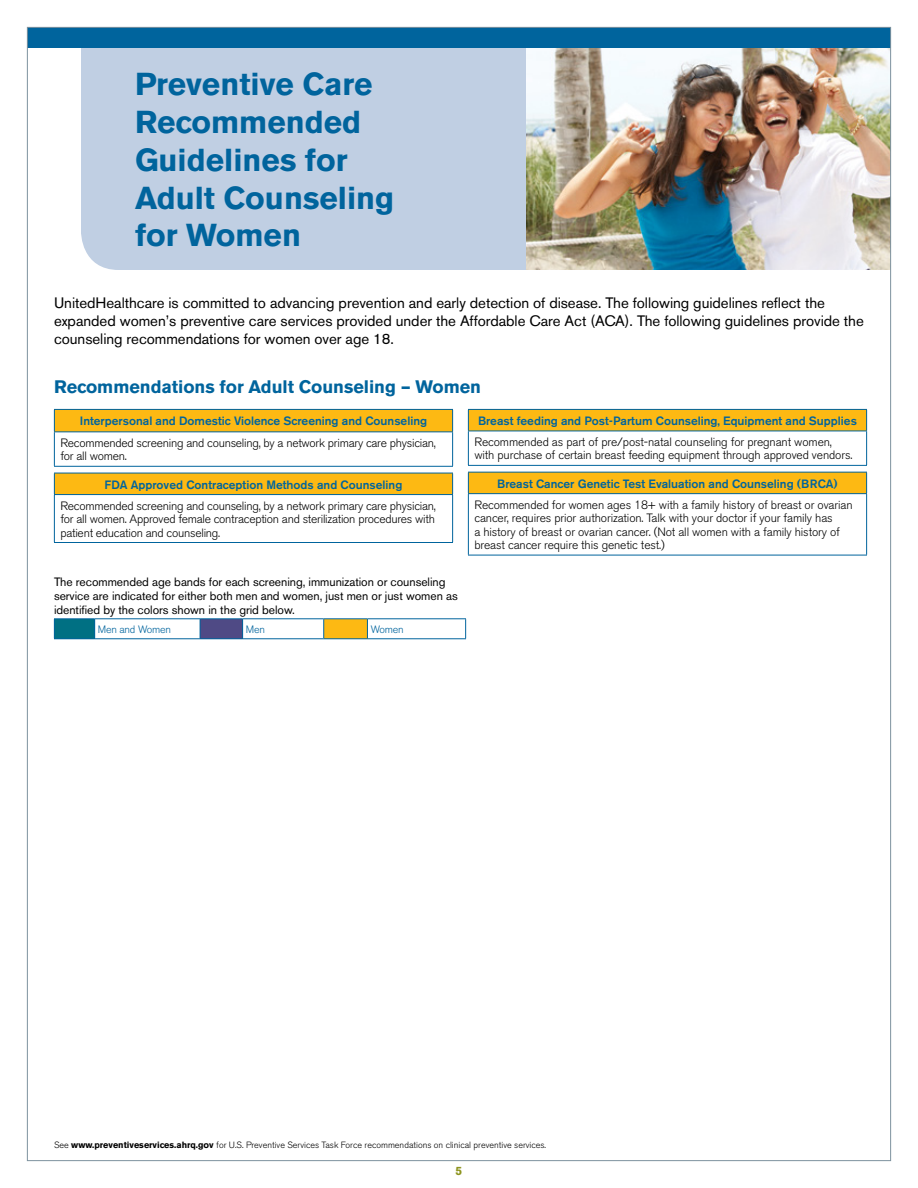
<style>
.page{position:relative;width:918px;height:1188px;background:#fff}
.page>*{position:absolute;margin:0;border:0;box-sizing:border-box;transform-origin:0 0}
.t1{font:700 31.5px/37.8px "Akzidenz Grotesk BE";color:#00649d}
.t2{font:700 18px "Akzidenz Grotesk BE";letter-spacing:-.005em;color:#00649d}
.t3{font:15px/18px "Akzidenz Grotesk BE";letter-spacing:-.005em;color:#000}
.t4{font:300 12px/13.5px "Akzidenz Grotesk BE";letter-spacing:-.01em;color:#000}
.t5{font:500 12px "Akzidenz Grotesk BE";color:#00649d}
.t6{font:12px/14.4px "Akzidenz Grotesk BE";letter-spacing:-.005em;color:#000}
.t7{font:700 12px "Akzidenz Grotesk BE";color:#8d941e}
.t8{font:300 10.65px "Akzidenz Grotesk BE";letter-spacing:-.02em;color:#00649d}
.t9{font:300 9px "Akzidenz Grotesk BE";color:#000}
.s1{font-weight:700}
</style>
<div class="page">
<div style="left:81px;top:48px;width:445px;height:222px;background:#c0cfe3"></div>
<img style="left:526px;top:48px;width:363px;height:222px">
<div style="left:27px;top:27px;width:864px;height:21px;background:#00649d"></div>
<div style="left:54px;top:409px;width:399px;height:23px;background:#fdb913"></div>
<hr style="left:54px;top:432px;width:1px;height:34px;background:#00649d">
<hr style="left:452px;top:432px;width:1px;height:34px;background:#00649d">
<hr style="left:54px;top:466px;width:399px;height:1px;background:#00649d">
<hr style="left:54px;top:409px;width:399px;height:1px;background:#00649d">
<svg style="left:54px;top:410px;width:1px;height:21px"></svg>
<svg style="left:452px;top:410px;width:1px;height:21px"></svg>
<hr style="left:54px;top:431px;width:399px;height:1px;background:#00649d">
<div style="left:54px;top:473px;width:399px;height:22px;background:#fdb913"></div>
<hr style="left:54px;top:495px;width:1px;height:47px;background:#00649d">
<hr style="left:452px;top:495px;width:1px;height:47px;background:#00649d">
<hr style="left:54px;top:542px;width:399px;height:1px;background:#00649d">
<hr style="left:54px;top:473px;width:399px;height:1px;background:#00649d">
<svg style="left:54px;top:473px;width:1px;height:21px"></svg>
<svg style="left:452px;top:473px;width:1px;height:21px"></svg>
<hr style="left:54px;top:494px;width:399px;height:1px;background:#00649d">
<div style="left:468px;top:409px;width:399px;height:22px;background:#fdb913"></div>
<hr style="left:468px;top:431px;width:1px;height:34px;background:#00649d">
<hr style="left:866px;top:431px;width:1px;height:34px;background:#00649d">
<hr style="left:468px;top:465px;width:399px;height:1px;background:#00649d">
<hr style="left:468px;top:409px;width:399px;height:1px;background:#00649d">
<svg style="left:468px;top:410px;width:1px;height:21px"></svg>
<svg style="left:866px;top:410px;width:1px;height:21px"></svg>
<hr style="left:468px;top:431px;width:399px;height:1px;background:#00649d">
<div style="left:468px;top:472px;width:399px;height:22px;background:#fdb913"></div>
<hr style="left:468px;top:472px;width:399px;height:1px;background:#00649d">
<svg style="left:468px;top:473px;width:1px;height:20px"></svg>
<svg style="left:866px;top:473px;width:1px;height:20px"></svg>
<hr style="left:468px;top:493px;width:399px;height:1px;background:#00649d">
<hr style="left:468px;top:494px;width:1px;height:61px;background:#00649d">
<hr style="left:866px;top:494px;width:1px;height:61px;background:#00649d">
<hr style="left:468px;top:555px;width:399px;height:1px;background:#00649d">
<div style="left:54px;top:619px;width:41px;height:20px;background:#007083"></div>
<div style="left:200px;top:619px;width:43px;height:20px;background:#4f4a85"></div>
<div style="left:324px;top:619px;width:43px;height:20px;background:#fdb913"></div>
<svg style="left:54px;top:619px;width:1px;height:19px"></svg>
<hr style="left:54px;top:618px;width:41px;height:1px;background:#00649d">
<hr style="left:54px;top:638px;width:41px;height:1px;background:#00649d">
<svg style="left:94px;top:619px;width:1px;height:19px"></svg>
<hr style="left:95px;top:618px;width:105px;height:1px;background:#00649d">
<hr style="left:95px;top:638px;width:105px;height:1px;background:#00649d">
<svg style="left:200px;top:619px;width:1px;height:19px"></svg>
<hr style="left:200px;top:618px;width:43px;height:1px;background:#00649d">
<hr style="left:200px;top:638px;width:43px;height:1px;background:#00649d">
<svg style="left:242px;top:619px;width:1px;height:19px"></svg>
<hr style="left:243px;top:618px;width:81px;height:1px;background:#00649d">
<hr style="left:243px;top:638px;width:81px;height:1px;background:#00649d">
<svg style="left:323px;top:619px;width:1px;height:19px"></svg>
<hr style="left:324px;top:618px;width:43px;height:1px;background:#00649d">
<hr style="left:324px;top:638px;width:43px;height:1px;background:#00649d">
<svg style="left:367px;top:619px;width:1px;height:19px"></svg>
<hr style="left:367px;top:618px;width:99px;height:1px;background:#00649d">
<svg style="left:465px;top:619px;width:1px;height:19px"></svg>
<hr style="left:367px;top:638px;width:99px;height:1px;background:#00649d">
<h1 class="t1" style="left:135px;top:66px;width:261px">Preventive Care<br>Recommended<br>Guidelines for<br>Adult Counseling for Women</h1>
<p class="t3" style="left:54px;top:294px;width:811px">UnitedHealthcare is committed to advancing prevention and early detection of disease. The following guidelines reflect the expanded women’s preventive care services provided under the Affordable Care Act (ACA). The following guidelines provide the counseling recommendations for women over age 18.</p>
<h2 class="t2" style="left:54px;top:377px;width:429px">Recommendations for Adult Counseling – Women</h2>
<p class="t5" style="left:80px;top:414px;width:349px">Interpersonal and Domestic Violence Screening and Counseling</p>
<p class="t4" style="left:60px;top:436px;width:377px">Recommended screening and counseling, by a network primary care physician, for all women.</p>
<p class="t5" style="left:105px;top:477px;width:299px">FDA Approved Contraception Methods and Counseling</p>
<p class="t4" style="left:60px;top:499px;width:377px;text-align:justify">Recommended screening and counseling, by a network primary care physician, for all women. Approved female contraception and sterilization procedures with patient education and counseling.</p>
<p class="t6" style="left:54px;top:574px;width:405px">The recommended age bands for each screening, immunization or counseling service are indicated for either both men and women, just men or just women as identified by the colors shown in the grid below.</p>
<p class="t8" style="left:98px;top:623px;width:75px">Men and Women</p>
<p class="t8" style="left:246px;top:623px;width:21px">Men</p>
<p class="t8" style="left:371px;top:623px;width:34px">Women</p>
<p class="t5" style="left:478px;top:413px;width:380px">Breast feeding and Post-Partum Counseling, Equipment and Supplies</p>
<p class="t4" style="left:474px;top:435px;width:380px">Recommended as part of pre/post-natal counseling for pregnant women, with purchase of certain breast feeding equipment through approved vendors.</p>
<p class="t5" style="left:497px;top:476px;width:342px">Breast Cancer Genetic Test Evaluation and Counseling (BRCA)</p>
<p class="t4" style="left:474px;top:498px;width:380px">Recommended for women ages 18+ with a family history of breast or ovarian cancer, requires prior authorization. Talk with your doctor if your family has<br>a history of breast or ovarian cancer. (Not all women with a family history of breast cancer require this genetic test.)</p>
<p class="t9" style="left:54px;top:1139px;width:494px">See <span class="s1">www.preventiveservices.ahrq.gov</span> for U.S. Preventive Services Task Force recommendations on clinical preventive services.</p>
<p class="t7" style="left:456px;top:1164px;width:8px">5</p>
</div>
